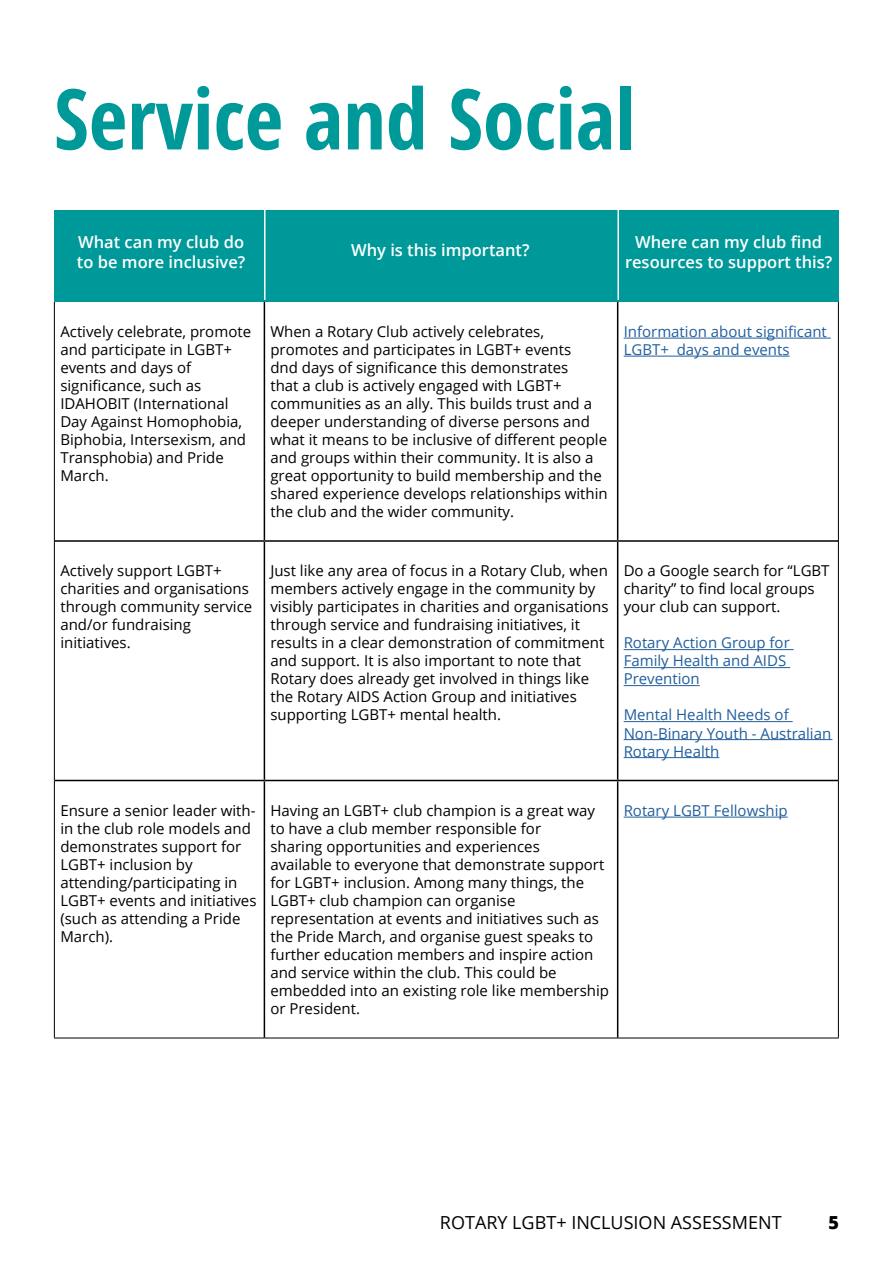
<style>
.page{position:relative;width:893px;height:1263px;background:#fff}
.page>*{position:absolute;margin:0;border:0;box-sizing:border-box;transform-origin:0 0}
.t1{font:700 84px "Open Sans Condensed";color:#099}
.t2{font:18px "Open Sans";color:#000}
.t3{font:800 18px "Open Sans";color:#000}
.t4{font:600 16.5px/19.8px "Open Sans";color:#fff}
.t5{font:15px/18px "Open Sans";color:#000}
.t6{font:15px/18px "Open Sans";color:#215e9e}
</style>
<div class="page">
<hr style="left:54px;top:301px;width:210px;height:1px;background:#000">
<hr style="left:54px;top:302px;width:1px;height:239px;background:#000">
<hr style="left:264px;top:301px;width:354px;height:1px;background:#000">
<hr style="left:618px;top:301px;width:221px;height:1px;background:#000">
<hr style="left:838px;top:302px;width:1px;height:239px;background:#000">
<hr style="left:54px;top:541px;width:1px;height:239px;background:#000">
<hr style="left:838px;top:541px;width:1px;height:239px;background:#000">
<hr style="left:54px;top:780px;width:1px;height:258px;background:#000">
<hr style="left:838px;top:780px;width:1px;height:258px;background:#000">
<hr style="left:54px;top:1038px;width:210px;height:1px;background:#000">
<hr style="left:264px;top:1038px;width:354px;height:1px;background:#000">
<hr style="left:618px;top:1038px;width:221px;height:1px;background:#000">
<hr style="left:264px;top:302px;width:1px;height:238px;background:#000">
<hr style="left:617px;top:302px;width:1px;height:238px;background:#000">
<hr style="left:55px;top:540px;width:209px;height:2px;background:#000">
<hr style="left:264px;top:540px;width:354px;height:2px;background:#000">
<hr style="left:264px;top:542px;width:1px;height:238px;background:#000">
<hr style="left:618px;top:540px;width:220px;height:2px;background:#000">
<hr style="left:617px;top:542px;width:1px;height:238px;background:#000">
<hr style="left:55px;top:780px;width:209px;height:1px;background:#000">
<hr style="left:264px;top:780px;width:354px;height:1px;background:#000">
<hr style="left:264px;top:781px;width:1px;height:257px;background:#000">
<hr style="left:618px;top:780px;width:220px;height:1px;background:#000">
<hr style="left:617px;top:781px;width:1px;height:257px;background:#000">
<hr style="left:624px;top:338px;width:207px;height:1px;background:#215e9e">
<hr style="left:624px;top:356px;width:166px;height:1px;background:#215e9e">
<hr style="left:624px;top:649px;width:170px;height:1px;background:#215e9e">
<hr style="left:624px;top:667px;width:166px;height:1px;background:#215e9e">
<hr style="left:624px;top:685px;width:76px;height:1px;background:#215e9e">
<hr style="left:624px;top:721px;width:169px;height:1px;background:#215e9e">
<hr style="left:624px;top:739px;width:208px;height:1px;background:#215e9e">
<hr style="left:624px;top:757px;width:95px;height:1px;background:#215e9e">
<hr style="left:624px;top:817px;width:164px;height:1px;background:#215e9e">
<div style="left:54px;top:210px;width:785px;height:91px;background:#099"></div>
<hr style="left:264px;top:209px;width:2px;height:91px;background:#fff">
<hr style="left:617px;top:209px;width:2px;height:91px;background:#fff">
<h1 class="t1" style="left:54px;top:60px;width:583px">Service and Social</h1>
<p class="t4" style="left:77px;top:232px;width:170px">What can my club do to be more inclusive?</p>
<p class="t4" style="left:351px;top:240px;width:180px">Why is this important?</p>
<p class="t4" style="left:625px;top:232px;width:209px;text-align:center">Where can my club find resources to support this?</p>
<p class="t5" style="left:60px;top:322px;width:192px">Actively celebrate, promote and participate in LGBT+ events and days of significance, such as<br>IDAHOBIT (International<br>Day Against Homophobia,<br>Biphobia, Intersexism, and<br>Transphobia) and Pride<br>March.</p>
<p class="t5" style="left:270px;top:322px;width:339px">When a Rotary Club actively celebrates, promotes and participates in LGBT+ events<br>dnd days of significance this demonstrates<br>that a club is actively engaged with LGBT+ communities as an ally. This builds trust and a deeper understanding of diverse persons and what it means to be inclusive of different people and groups within their community. It is also a great opportunity to build membership and the shared experience develops relationships within the club and the wider community.</p>
<p class="t6" style="left:624px;top:322px;width:205px">Information about significant<br>LGBT+ days and events</p>
<p class="t5" style="left:60px;top:562px;width:193px">Actively support LGBT+ charities and organisations through community service and/or fundraising initiatives.</p>
<p class="t5" style="left:270px;top:562px;width:340px">Just like any area of focus in a Rotary Club, when members actively engage in the community by visibly participates in charities and organisations through service and fundraising initiatives, it results in a clear demonstration of commitment and support. It is also important to note that Rotary does already get involved in things like the Rotary AIDS Action Group and initiatives supporting LGBT+ mental health.</p>
<p class="t5" style="left:624px;top:562px;width:207px">Do a Google search for “LGBT charity” to find local groups your club can support.</p>
<p class="t6" style="left:624px;top:634px;width:168px">Rotary Action Group for<br>Family Health and AIDS<br>Prevention</p>
<p class="t6" style="left:624px;top:706px;width:209px">Mental Health Needs of<br>Non-Binary Youth - Australian<br>Rotary Health</p>
<p class="t5" style="left:60px;top:801px;width:198px">Ensure a senior leader with&shy;in the club role models and demonstrates support for<br>LGBT+ inclusion by attending/participating in<br>LGBT+ events and initiatives (such as attending a Pride<br>March).</p>
<p class="t5" style="left:270px;top:801px;width:340px">Having an LGBT+ club champion is a great way to have a club member responsible for<br>sharing opportunities and experiences<br>available to everyone that demonstrate support for LGBT+ inclusion. Among many things, the LGBT+ club champion can organise representation at events and initiatives such as the Pride March, and organise guest speaks to further education members and inspire action and service within the club. This could be embedded into an existing role like membership or President.</p>
<p class="t6" style="left:624px;top:801px;width:165px">Rotary LGBT Fellowship</p>
<p class="t2" style="left:440px;top:1210px;width:343px">ROTARY LGBT+ INCLUSION ASSESSMENT</p>
<p class="t3" style="left:828px;top:1209px;width:12px">5</p>
</div>
